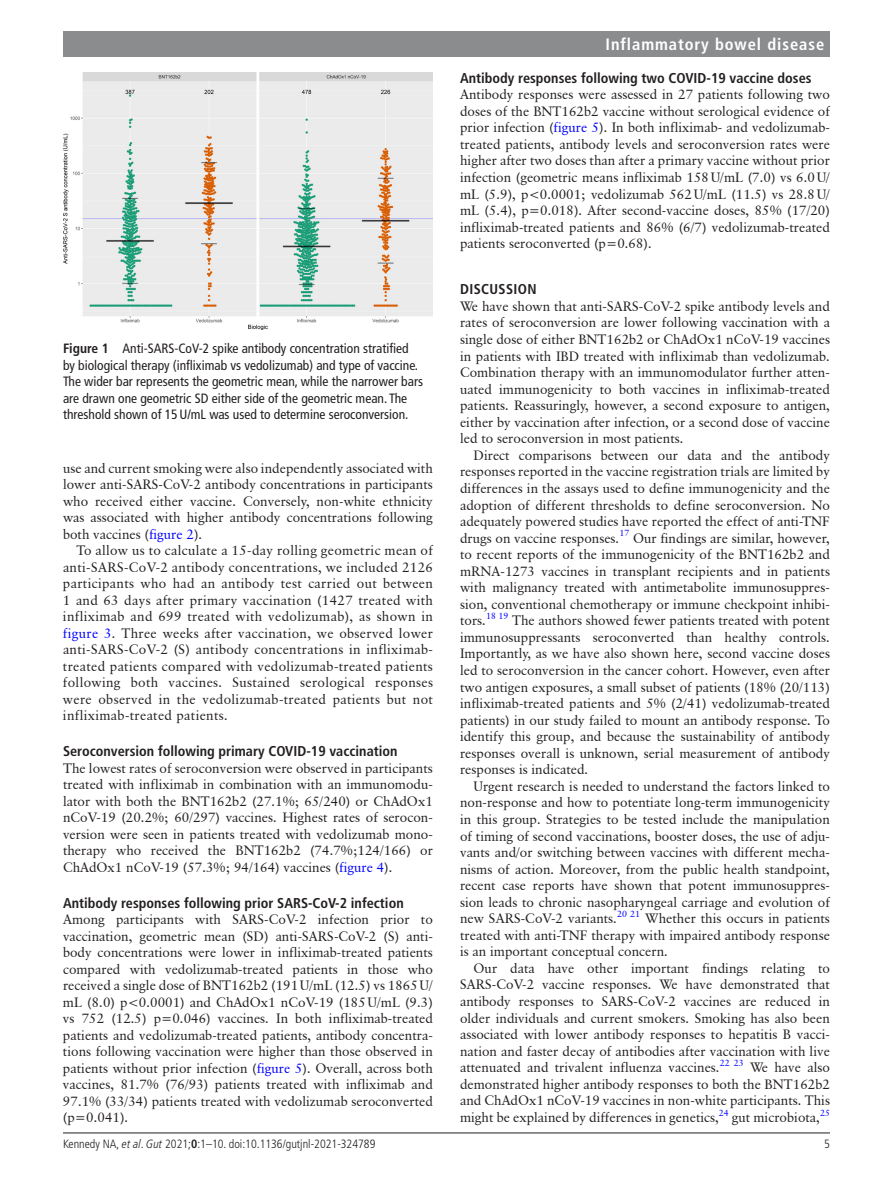
<style>
.page{position:relative;width:893px;height:1191px;background:#fff}
.page>*{position:absolute;margin:0;border:0;box-sizing:border-box;transform-origin:0 0}
.t1{font:700 condensed 16.5px "Frutiger LT Pro";letter-spacing:.055em;color:#fff}
.t2{font:700 condensed 14.25px "Frutiger LT Pro";color:#231f20}
.t3{font:700 condensed 14.25px "Frutiger LT Pro";letter-spacing:.025em;color:#231f20}
.t4{font:13.5px/16.5px "Classical Garamond BT";color:#231f20;text-align:justify}
.t5{font:condensed 13.5px/16.5px "Frutiger LT Pro";color:#231f20}
.t6{font:300 condensed 12px "Frutiger LT Pro";color:#231f20}
.t7{font:9px "Classical Garamond BT";color:#00f}
.s1{font-weight:700}
.s2{color:#00f}
.s3{font-style:italic}
</style>
<div class="page">
<hr style="left:63px;top:1132px;width:767px;height:1px;background:#231f20">
<div style="left:63px;top:31px;width:767px;height:25px;background:#8a8c8e"></div>
<img style="left:63px;top:72px;width:370px;height:257px">
<p class="t5" style="left:63px;top:340px;width:361px"><span class="s1">Figure 1</span> Anti-SARS-CoV-2 spike antibody concentration stratified by biological therapy (infliximab vs vedolizumab) and type of vaccine.<br>The wider bar represents the geometric mean, while the narrower bars are drawn one geometric SD either side of the geometric mean. The threshold shown of 15U/mL was used to determine seroconversion.</p>
<p class="t4" style="left:63px;top:460px;width:371px">use and current smoking were also independently associated with lower anti-SARS-CoV-2 antibody concentrations in participants who received either vaccine. Conversely, non-white ethnicity was associated with higher antibody concentrations following both vaccines (<span class="s2">figure 2</span>).</p>
<p class="t4" style="left:63px;top:542px;width:372px;text-indent:14px">To allow us to calculate a 15-day rolling geometric mean of anti-SARS-CoV-2 antibody concentrations, we included 2126 participants who had an antibody test carried out between 1 and 63 days after primary vaccination (1427 treated with infliximab and 699 treated with vedolizumab), as shown in <span class="s2">figure 3</span>. Three weeks after vaccination, we observed lower anti-SARS-CoV-2 (S) antibody concentrations in infliximab&shy;treated patients compared with vedolizumab-treated patients following both vaccines. Sustained serological responses were observed in the vedolizumab-treated patients but not infliximab-treated patients.</p>
<p class="t2" style="left:63px;top:743px;width:336px">Seroconversion following primary COVID-19 vaccination</p>
<p class="t4" style="left:63px;top:759px;width:371px">The lowest rates of seroconversion were observed in participants treated with infliximab in combination with an immunomodu&shy;lator with both the BNT162b2 (27.1%; 65/240) or ChAdOx1 nCoV-19 (20.2%; 60/297) vaccines. Highest rates of serocon&shy;version were seen in patients treated with vedolizumab mono&shy;therapy who received the BNT162b2 (74.7%;124/166) or ChAdOx1 nCoV-19 (57.3%; 94/164) vaccines (<span class="s2">figure 4</span>).</p>
<p class="t2" style="left:63px;top:894px;width:342px">Antibody responses following prior SARS-CoV-2 infection</p>
<p class="t4" style="left:63px;top:911px;width:371px">Among participants with SARS-CoV-2 infection prior to vaccination, geometric mean (SD) anti-SARS-CoV-2 (S) anti&shy;body concentrations were lower in infliximab-treated patients compared with vedolizumab-treated patients in those who received a single dose of BNT162b2 (191U/mL (12.5) vs 1865U/ mL (8.0) p&lt;0.0001) and ChAdOx1 nCoV-19 (185U/mL (9.3) vs 752 (12.5) p=0.046) vaccines. In both infliximab-treated patients and vedolizumab-treated patients, antibody concentra&shy;tions following vaccination were higher than those observed in patients without prior infection (<span class="s2">figure 5</span>). Overall, across both vaccines, 81.7% (76/93) patients treated with infliximab and 97.1% (33/34) patients treated with vedolizumab seroconverted (p=0.041).</p>
<p class="t1" style="left:605px;top:34px;width:220px">Inflammatory bowel disease</p>
<p class="t2" style="left:460px;top:69px;width:353px">Antibody responses following two COVID-19 vaccine doses</p>
<p class="t4" style="left:460px;top:86px;width:371px">Antibody responses were assessed in 27 patients following two doses of the BNT162b2 vaccine without serological evidence of prior infection (<span class="s2">figure 5</span>). In both infliximab- and vedolizumab&shy;treated patients, antibody levels and seroconversion rates were higher after two doses than after a primary vaccine without prior infection (geometric means infliximab 158U/mL (7.0) vs 6.0U/ mL (5.9), p&lt;0.0001; vedolizumab 562U/mL (11.5) vs 28.8U/ mL (5.4), p=0.018). After second-vaccine doses, 85% (17/20) infliximab-treated patients and 86% (6/7) vedolizumab-treated patients seroconverted (p=0.68).</p>
<p class="t3" style="left:460px;top:281px;width:78px">DISCUSSION</p>
<p class="t4" style="left:460px;top:298px;width:371px">We have shown that anti-SARS-CoV-2 spike antibody levels and rates of seroconversion are lower following vaccination with a single dose of either BNT162b2 or ChAdOx1 nCoV-19 vaccines in patients with IBD treated with infliximab than vedolizumab.<br>Combination therapy with an immunomodulator further atten&shy;uated immunogenicity to both vaccines in infliximab-treated patients. Reassuringly, however, a second exposure to antigen, either by vaccination after infection, or a second dose of vaccine led to seroconversion in most patients.</p>
<p class="t4" style="left:460px;top:447px;width:371px;text-indent:14px">Direct comparisons between our data and the antibody responses reported in the vaccine registration trials are limited by differences in the assays used to define immunogenicity and the adoption of different thresholds to define seroconversion. No adequately powered studies have reported the effect of anti-TNF drugs on vaccine responses.<sup>17</sup> Our findings are similar, however, to recent reports of the immunogenicity of the BNT162b2 and mRNA-1273 vaccines in transplant recipients and in patients with malignancy treated with antimetabolite immunosuppres&shy;sion, conventional chemotherapy or immune checkpoint inhibi&shy;tors.<sup>18</sup> <sup>19</sup> The authors showed fewer patients treated with potent immunosuppressants seroconverted than healthy controls.<br>Importantly, as we have also shown here, second vaccine doses led to seroconversion in the cancer cohort. However, even after two antigen exposures, a small subset of patients (18% (20/113) infliximab-treated patients and 5% (2/41) vedolizumab-treated patients) in our study failed to mount an antibody response. To identify this group, and because the sustainability of antibody responses overall is unknown, serial measurement of antibody responses is indicated.</p>
<p class="t4" style="left:460px;top:777px;width:371px;text-indent:14px">Urgent research is needed to understand the factors linked to non-response and how to potentiate long-term immunogenicity in this group. Strategies to be tested include the manipulation of timing of second vaccinations, booster doses, the use of adju&shy;vants and/or switching between vaccines with different mecha&shy;nisms of action. Moreover, from the public health standpoint, recent case reports have shown that potent immunosuppres&shy;sion leads to chronic nasopharyngeal carriage and evolution of new SARS-CoV-2 variants.</p>
<p class="t7" style="left:617px;top:908px;width:25px">20 21</p>
<p class="t4" style="left:460px;top:910px;width:371px;text-indent:185px">Whether this occurs in patients treated with anti-TNF therapy with impaired antibody response is an important conceptual concern.</p>
<p class="t4" style="left:460px;top:959px;width:371px;text-indent:14px">Our data have other important findings relating to SARS-CoV-2 vaccine responses. We have demonstrated that antibody responses to SARS-CoV-2 vaccines are reduced in older individuals and current smokers. Smoking has also been associated with lower antibody responses to hepatitis B vacci&shy;nation and faster decay of antibodies after vaccination with live attenuated and trivalent influenza vaccines.</p>
<p class="t7" style="left:720px;top:1057px;width:26px">22 23</p>
<p class="t4" style="left:460px;top:1059px;width:371px;text-indent:290px">We have also demonstrated higher antibody responses to both the BNT162b2 and ChAdOx1 nCoV-19 vaccines in non-white participants. This might be explained by differences in genetics,<sup>24</sup> gut microbiota,<sup>25</sup></p>
<p class="t6" style="left:63px;top:1136px;width:314px">Kennedy NA, <span class="s3">et al</span>. <span class="s3">Gut</span> 2021;<span class="s1">0</span>:1–10. doi:10.1136/gutjnl-2021-324789</p>
<p class="t6" style="left:824px;top:1136px;width:7px">5</p>
</div>
